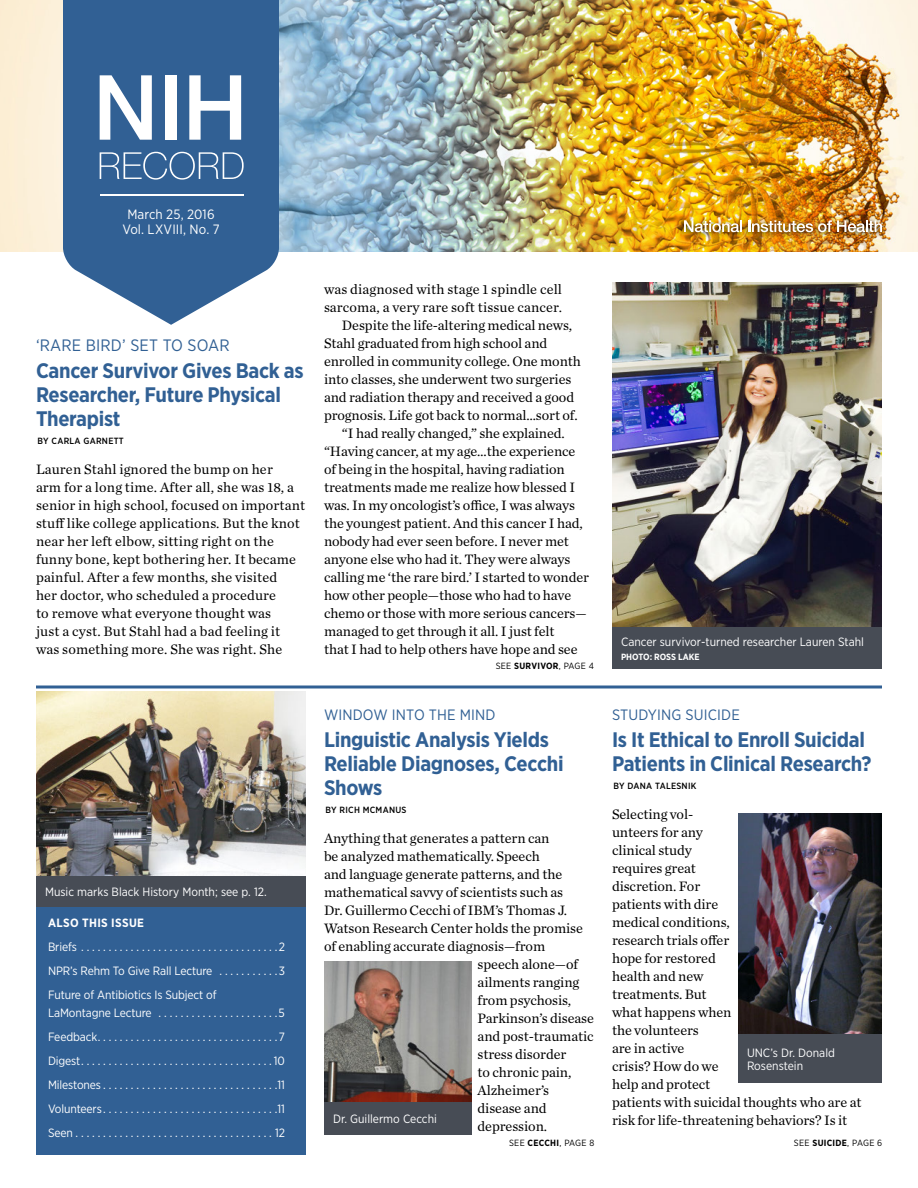
<style>
.page{position:relative;width:918px;height:1188px;background:#fff}
.page>*{position:absolute;margin:0;border:0;box-sizing:border-box;transform-origin:0 0}
.Head_1_Feature_Story{font:700 21px/24px "Gotham Narrow";letter-spacing:-.015em;color:#316094}
.Kicker_1_postive{font:16.5px "Gotham Narrow";letter-spacing:.01em;color:#316094}
.Kicker_1_postive-2{font:15px "Gotham Narrow";letter-spacing:.01em;color:#316094}
.Body_1_paragraph_1{font:14.25px/18px "Chronicle Text G1";letter-spacing:-.005em;color:#000}
.Body_1{font:14.25px/18px "Chronicle Text G1";letter-spacing:-.005em;color:#000}
.Body_2__Briefs_and_S{font:13.5px "Gotham Narrow";letter-spacing:.01em;color:#fff}
.Photo_caption_revers{font:12px/18px "Gotham Narrow";letter-spacing:-.01em;color:#fff}
.t1{font:700 12px "Gotham Narrow";letter-spacing:.03em;color:#fff}
.Page_jump{font:9px "Gotham Narrow";letter-spacing:.03em;color:#000}
.Byline{font:500 9px "Gotham Narrow";letter-spacing:.03em;color:#000}
.Photo_caption_revers-2{font:700 9px "Gotham Narrow";color:#fff}
.s1{font-weight:700}
</style>
<div class="page">
<img style="left:36px;top:691px;width:270px;height:185px">
<img style="left:0;top:0;width:918px;height:252px">
<img style="left:612px;top:283px;width:270px;height:344px">
<hr style="left:36px;top:686px;width:846px;height:2px;background:#316094">
<div style="left:612px;top:627px;width:270px;height:42px;background:#474c55"></div>
<svg style="left:63px;top:0;width:216px;height:325px;background:#4972a0"></svg>
<svg style="left:100px;top:75px;width:52px;height:65px"></svg>
<div style="left:165px;top:75px;width:11px;height:65px;background:#fff"></div>
<svg style="left:189px;top:75px;width:52px;height:65px"></svg>
<svg style="left:100px;top:152px;width:144px;height:28px;background:#557ba6"></svg>
<hr style="left:100px;top:194px;width:144px;height:2px;background:#fff">
<div style="left:36px;top:905px;width:270px;height:250px;background:#316094"></div>
<div style="left:36px;top:876px;width:270px;height:30px;background:#474c55"></div>
<div style="left:678px;top:216px;width:208px;height:23px;background:#000;opacity:.75"></div>
<svg style="left:684px;top:220px;width:58px;height:12px"></svg>
<img style="left:748px;top:220px;width:134px;height:12px">
<img style="left:324px;top:961px;width:148px;height:142px">
<img style="left:738px;top:813px;width:144px;height:221px">
<div style="left:738px;top:1034px;width:144px;height:49px;background:#474c55"></div>
<div style="left:324px;top:1103px;width:148px;height:32px;background:#474c55"></div>
<p class="Body_2__Briefs_and_S" style="left:127px;top:206px;width:89px">March 25, 2016</p>
<p class="Body_2__Briefs_and_S" style="left:122px;top:221px;width:99px">Vol. LXVIII, No. 7</p>
<p class="Kicker_1_postive" style="left:36px;top:335px;width:195px">‘RARE BIRD’ SET TO SOAR</p>
<p class="Head_1_Feature_Story" style="left:36px;top:358px;width:269px">Cancer Survivor Gives Back as<br>Researcher, Future Physical<br>Therapist</p>
<p class="Byline" style="left:38px;top:435px;width:88px">BY CARLA GARNETT</p>
<p class="Body_1_paragraph_1" style="left:36px;top:459px;width:271px">Lauren Stahl ignored the bump on her<br>arm for a long time. After all, she was 18, a senior in high school, focused on important stuff like college applications. But the knot near her left elbow, sitting right on the funny bone, kept bothering her. It became painful. After a few months, she visited<br>her doctor, who scheduled a procedure<br>to remove what everyone thought was<br>just a cyst. But Stahl had a bad feeling it was something more. She was right. She</p>
<p class="Photo_caption_revers" style="left:45px;top:882px;width:222px">Music marks Black History Month; see p. 12.</p>
<p class="t1" style="left:48px;top:915px;width:98px">ALSO THIS ISSUE</p>
<p class="Photo_caption_revers" style="left:48px;top:938px;width:239px">Briefs . . . . . . . . . . . . . . . . . . . . . . . . . . . . . . . . . . . 2</p>
<p class="Photo_caption_revers" style="left:48px;top:962px;width:238px">NPR’s Rehm To Give Rall Lecture . . . . . . . . . . 3</p>
<p class="Photo_caption_revers" style="left:48px;top:986px;width:238px">Future of Antibiotics Is Subject of<br>LaMontagne Lecture . . . . . . . . . . . . . . . . . . . . . 5</p>
<p class="Photo_caption_revers" style="left:48px;top:1028px;width:239px">Feedback . . . . . . . . . . . . . . . . . . . . . . . . . . . . . . . . 7</p>
<p class="Photo_caption_revers" style="left:48px;top:1052px;width:238px">Digest . . . . . . . . . . . . . . . . . . . . . . . . . . . . . . . . . . 10</p>
<p class="Photo_caption_revers" style="left:48px;top:1076px;width:238px">Milestones . . . . . . . . . . . . . . . . . . . . . . . . . . . . . . . 11</p>
<p class="Photo_caption_revers" style="left:48px;top:1100px;width:238px">Volunteers . . . . . . . . . . . . . . . . . . . . . . . . . . . . . . . 11</p>
<p class="Photo_caption_revers" style="left:48px;top:1124px;width:239px">Seen . . . . . . . . . . . . . . . . . . . . . . . . . . . . . . . . . . . . 12</p>
<p class="Body_1_paragraph_1" style="left:324px;top:279px;width:240px">was diagnosed with stage 1 spindle cell sarcoma, a very rare soft tissue cancer.</p>
<p class="Body_1" style="left:324px;top:315px;width:259px;text-indent:18px">Despite the life-altering medical news, Stahl graduated from high school and enrolled in community college. One month into classes, she underwent two surgeries and radiation therapy and received a good prognosis. Life got back to normal…sort of.</p>
<p class="Body_1" style="left:324px;top:423px;width:267px;text-indent:18px">“I had really changed,” she explained. “Having cancer, at my age…the experience of being in the hospital, having radiation treatments made me realize how blessed I was. In my oncologist’s office, I was always the youngest patient. And this cancer I had, nobody had ever seen before. I never met anyone else who had it. They were always calling me ‘the rare bird.’ I started to wonder how other people—those who had to have chemo or those with more serious cancers— managed to get through it all. I just felt<br>that I had to help others have hope and see</p>
<p class="Page_jump" style="left:496px;top:660px;width:100px">SEE <span class="s1">SURVIVOR</span>, PAGE 4</p>
<p class="Kicker_1_postive-2" style="left:324px;top:705px;width:173px">WINDOW INTO THE MIND</p>
<p class="Head_1_Feature_Story" style="left:324px;top:727px;width:241px">Linguistic Analysis Yields<br>Reliable Diagnoses, Cecchi<br>Shows</p>
<p class="Byline" style="left:326px;top:804px;width:83px">BY RICH MCMANUS</p>
<p class="Body_1_paragraph_1" style="left:324px;top:828px;width:227px">Anything that generates a pattern can</p>
<p class="Body_1_paragraph_1" style="left:324px;top:846px;width:217px">be analyzed mathematically. Speech</p>
<p class="Body_1_paragraph_1" style="left:324px;top:864px;width:240px">and language generate patterns, and the</p>
<p class="Body_1_paragraph_1" style="left:324px;top:882px;width:241px">mathematical savvy of scientists such as</p>
<p class="Body_1_paragraph_1" style="left:324px;top:900px;width:245px">Dr. Guillermo Cecchi of IBM’s Thomas J.</p>
<p class="Body_1_paragraph_1" style="left:324px;top:918px;width:260px">Watson Research Center holds the promise</p>
<p class="Body_1_paragraph_1" style="left:324px;top:936px;width:223px">of enabling accurate diagnosis—from</p>
<p class="Body_1_paragraph_1" style="left:478px;top:954px;width:102px">speech alone—of</p>
<p class="Body_1_paragraph_1" style="left:478px;top:972px;width:103px">ailments ranging</p>
<p class="Body_1_paragraph_1" style="left:478px;top:990px;width:95px">from psychosis,</p>
<p class="Body_1_paragraph_1" style="left:478px;top:1008px;width:118px">Parkinson’s disease</p>
<p class="Body_1_paragraph_1" style="left:478px;top:1026px;width:118px">and post-traumatic</p>
<p class="Body_1_paragraph_1" style="left:478px;top:1044px;width:90px">stress disorder</p>
<p class="Body_1_paragraph_1" style="left:478px;top:1062px;width:95px">to chronic pain,</p>
<p class="Body_1_paragraph_1" style="left:478px;top:1080px;width:73px">Alzheimer’s</p>
<p class="Body_1_paragraph_1" style="left:478px;top:1098px;width:71px">disease and</p>
<p class="Body_1_paragraph_1" style="left:478px;top:1116px;width:71px">depression.</p>
<p class="Photo_caption_revers" style="left:333px;top:1110px;width:105px">Dr. Guillermo Cecchi</p>
<p class="Photo_caption_revers" style="left:621px;top:633px;width:245px">Cancer survivor-turned researcher Lauren Stahl</p>
<p class="Photo_caption_revers-2" style="left:621px;top:651px;width:80px">PHOTO: ROSS LAKE</p>
<p class="Kicker_1_postive-2" style="left:612px;top:705px;width:129px">STUDYING SUICIDE</p>
<p class="Head_1_Feature_Story" style="left:612px;top:727px;width:261px">Is It Ethical to Enroll Suicidal<br>Patients in Clinical Research?</p>
<p class="Byline" style="left:614px;top:780px;width:84px">BY DANA TALESNIK</p>
<p class="Body_1_paragraph_1" style="left:612px;top:804px;width:251px">Selecting vol-<br>unteers for any<br>clinical study<br>requires great<br>discretion. For<br>patients with dire<br>medical conditions,<br>research trials offer<br>hope for restored<br>health and new<br>treatments. But<br>what happens when<br>the volunteers<br>are in active<br>crisis? How do we<br>help and protect<br>patients with suicidal thoughts who are at risk for life-threatening behaviors? Is it</p>
<p class="Photo_caption_revers" style="left:747px;top:1046px;width:89px;line-height:13.5px">UNC’s Dr. Donald<br>Rosenstein</p>
<p class="Page_jump" style="left:509px;top:1137px;width:87px">SEE <span class="s1">CECCHI</span>, PAGE 8</p>
<p class="Page_jump" style="left:794px;top:1137px;width:90px">SEE <span class="s1">SUICIDE</span>, PAGE 6</p>
</div>
